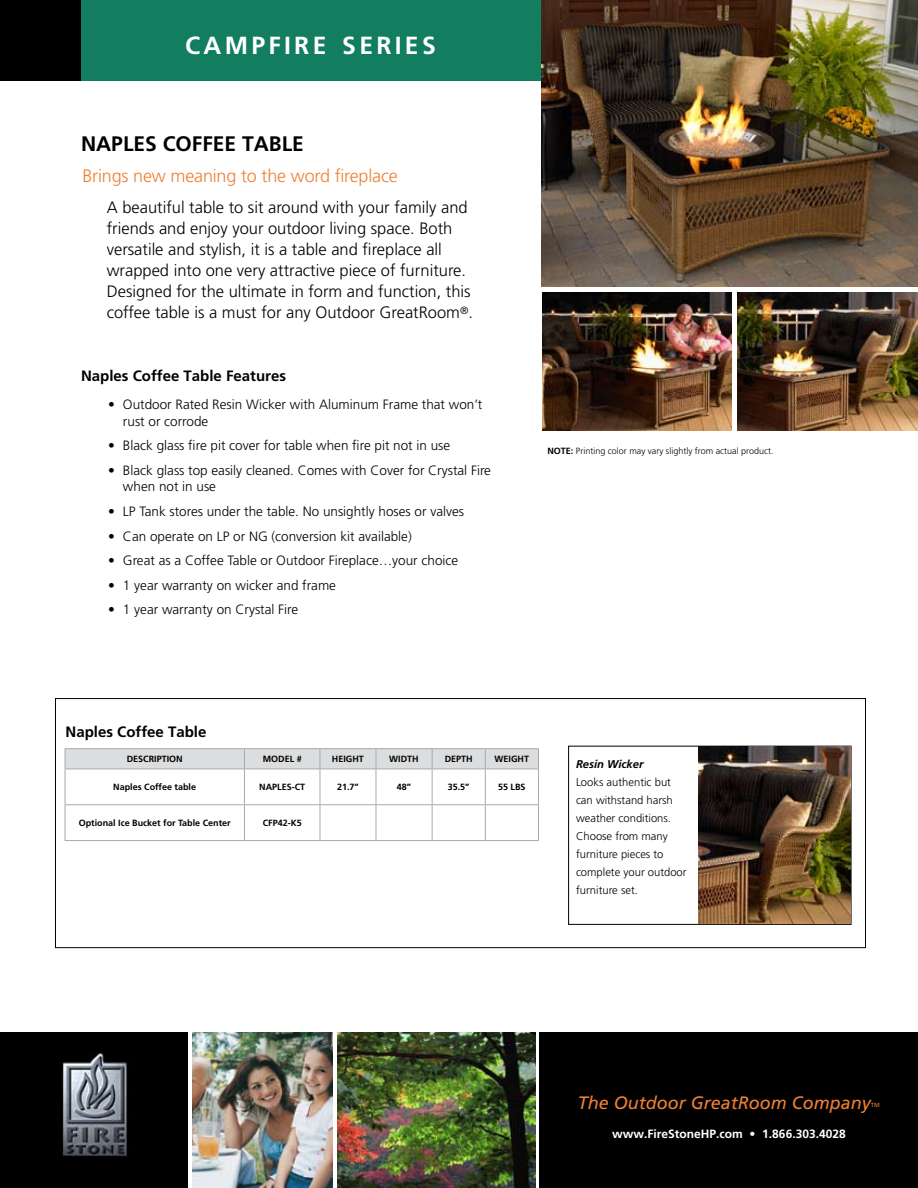
<style>
.page{position:relative;width:918px;height:1188px;background:#fff}
.page>*{position:absolute;margin:0;border:0;box-sizing:border-box;transform-origin:0 0}
.t1{font:700 24.75px "Frutiger";letter-spacing:.135em;color:#fff}
.t2{font:700 21px "Frutiger";color:#000}
.t3{font:300 18px "Frutiger";letter-spacing:-.01em;color:#ef8033}
.t4{font:italic 18px "Frutiger";color:#ef8033}
.t5{font:300 16.5px/21px "Frutiger";color:#000}
.t6{font:700 15px "Frutiger";color:#000}
.t7{font:300 13.5px/16.5px "Frutiger";color:#000}
.t8{font:700 12px "Frutiger";color:#fff}
.t9{font:300 11.25px/18px "Frutiger";color:#000}
.t10{font:italic 700 11.25px "Frutiger";color:#000}
.t11{font:700 9px "Frutiger";color:#000}
.t12{font:300 9px "Frutiger";color:#000}
.t13{font:6px "Frutiger";color:#ef8033}
.s1{font-weight:700}
</style>
<div class="page">
<div style="left:0;top:0;width:541px;height:81px;background:#127d5f"></div>
<div style="left:0;top:0;width:81px;height:81px;background:#000"></div>
<div style="left:539px;top:1033px;width:379px;height:155px;background:#000"></div>
<img style="left:338px;top:1033px;width:197px;height:155px">
<div style="left:0;top:1033px;width:188px;height:155px;background:#000"></div>
<img style="left:192px;top:1033px;width:141px;height:155px">
<img style="left:62px;top:1052px;width:65px;height:105px">
<img style="left:541px;top:0;width:377px;height:286px">
<div style="left:56px;top:699px;width:810px;height:249px;border:1px solid #000"></div>
<hr style="left:65px;top:748px;width:179px;height:1px;background:#a7a9ac">
<hr style="left:244px;top:748px;width:76px;height:1px;background:#a7a9ac">
<hr style="left:320px;top:748px;width:56px;height:1px;background:#a7a9ac">
<hr style="left:376px;top:748px;width:56px;height:1px;background:#a7a9ac">
<hr style="left:432px;top:748px;width:53px;height:1px;background:#a7a9ac">
<hr style="left:485px;top:748px;width:54px;height:1px;background:#a7a9ac">
<svg style="left:65px;top:749px;width:474px;height:91px"></svg>
<hr style="left:65px;top:769px;width:1px;height:35px;background:#a7a9ac">
<hr style="left:65px;top:805px;width:1px;height:35px;background:#a7a9ac">
<hr style="left:65px;top:769px;width:179px;height:1px;background:#a7a9ac">
<hr style="left:65px;top:804px;width:179px;height:1px;background:#a7a9ac">
<hr style="left:65px;top:840px;width:179px;height:1px;background:#a7a9ac">
<hr style="left:244px;top:769px;width:1px;height:35px;background:#a7a9ac">
<hr style="left:244px;top:805px;width:1px;height:35px;background:#a7a9ac">
<hr style="left:244px;top:769px;width:76px;height:1px;background:#a7a9ac">
<hr style="left:244px;top:804px;width:76px;height:1px;background:#a7a9ac">
<hr style="left:244px;top:840px;width:76px;height:1px;background:#a7a9ac">
<hr style="left:320px;top:769px;width:1px;height:35px;background:#a7a9ac">
<hr style="left:320px;top:805px;width:1px;height:35px;background:#a7a9ac">
<hr style="left:320px;top:769px;width:56px;height:1px;background:#a7a9ac">
<hr style="left:376px;top:769px;width:56px;height:1px;background:#a7a9ac">
<hr style="left:432px;top:769px;width:53px;height:1px;background:#a7a9ac">
<hr style="left:485px;top:769px;width:54px;height:1px;background:#a7a9ac">
<hr style="left:376px;top:769px;width:1px;height:35px;background:#a7a9ac">
<hr style="left:432px;top:769px;width:1px;height:35px;background:#a7a9ac">
<hr style="left:485px;top:769px;width:1px;height:35px;background:#a7a9ac">
<hr style="left:538px;top:769px;width:1px;height:35px;background:#a7a9ac">
<hr style="left:376px;top:805px;width:1px;height:35px;background:#a7a9ac">
<hr style="left:432px;top:805px;width:1px;height:35px;background:#a7a9ac">
<hr style="left:485px;top:805px;width:1px;height:35px;background:#a7a9ac">
<hr style="left:538px;top:805px;width:1px;height:35px;background:#a7a9ac">
<hr style="left:320px;top:804px;width:56px;height:1px;background:#a7a9ac">
<hr style="left:376px;top:804px;width:56px;height:1px;background:#a7a9ac">
<hr style="left:432px;top:804px;width:53px;height:1px;background:#a7a9ac">
<hr style="left:485px;top:804px;width:54px;height:1px;background:#a7a9ac">
<hr style="left:320px;top:840px;width:56px;height:1px;background:#a7a9ac">
<hr style="left:376px;top:840px;width:56px;height:1px;background:#a7a9ac">
<hr style="left:432px;top:840px;width:53px;height:1px;background:#a7a9ac">
<hr style="left:485px;top:840px;width:54px;height:1px;background:#a7a9ac">
<div style="left:568px;top:746px;width:283px;height:179px;border:1px solid #000"></div>
<img style="left:542px;top:292px;width:190px;height:138px">
<img style="left:738px;top:292px;width:180px;height:138px">
<img style="left:698px;top:746px;width:153px;height:178px">
<h1 class="t1" style="left:185px;top:31px;width:252px">CAMPFIRE SERIES</h1>
<h2 class="t2" style="left:81px;top:131px;width:224px">NAPLES COFFEE TABLE</h2>
<h3 class="t3" style="left:82px;top:166px;width:317px">Brings new meaning to the word fireplace</h3>
<p class="t5" style="left:107px;top:197px;width:368px">A beautiful table to sit around with your family and friends and enjoy your outdoor living space. Both versatile and stylish, it is a table and fireplace all wrapped into one very attractive piece of furniture.<br>Designed for the ultimate in form and function, this coffee table is a must for any Outdoor GreatRoom<sup>®</sup>.</p>
<p class="t6" style="left:81px;top:367px;width:207px">Naples Coffee Table Features</p>
<p class="t7" style="left:123px;top:396px;width:361px;text-indent:-15px">• Outdoor Rated Resin Wicker with Aluminum Frame that won’t rust or corrode</p>
<p class="t7" style="left:108px;top:438px;width:344px">• Black glass fire pit cover for table when fire pit not in use</p>
<p class="t7" style="left:123px;top:462px;width:370px;text-indent:-15px">• Black glass top easily cleaned. Comes with Cover for Crystal Fire when not in use</p>
<p class="t7" style="left:108px;top:503px;width:358px">• LP Tank stores under the table. No unsightly hoses or valves</p>
<p class="t7" style="left:108px;top:528px;width:305px">• Can operate on LP or NG (conversion kit available)</p>
<p class="t7" style="left:108px;top:552px;width:352px">• Great as a Coffee Table or Outdoor Fireplace…your choice</p>
<p class="t7" style="left:108px;top:577px;width:230px">• 1 year warranty on wicker and frame</p>
<p class="t7" style="left:108px;top:602px;width:192px">• 1 year warranty on Crystal Fire</p>
<p class="t12" style="left:547px;top:446px;width:228px"><span class="s1">NOTE:</span> Printing color may vary slightly from actual product.</p>
<p class="t6" style="left:66px;top:723px;width:142px">Naples Coffee Table</p>
<p class="t11" style="left:127px;top:754px;width:50px">Description</p>
<p class="t11" style="left:263px;top:754px;width:41px">MODEL #</p>
<p class="t11" style="left:332px;top:754px;width:34px">HEIGHT</p>
<p class="t11" style="left:389px;top:754px;width:31px">WIDTH</p>
<p class="t11" style="left:445px;top:754px;width:30px">DEPTH</p>
<p class="t11" style="left:495px;top:754px;width:36px">WEIGHT</p>
<p class="t11" style="left:113px;top:782px;width:84px">Naples Coffee table</p>
<p class="t11" style="left:259px;top:782px;width:48px">NAPLES-CT</p>
<p class="t11" style="left:337px;top:782px;width:23px">21.7”</p>
<p class="t11" style="left:397px;top:782px;width:16px">48”</p>
<p class="t11" style="left:448px;top:782px;width:23px">35.5”</p>
<p class="t11" style="left:498px;top:782px;width:29px">55 LBS</p>
<p class="t11" style="left:79px;top:818px;width:154px">Optional Ice Bucket for Table Center</p>
<p class="t11" style="left:263px;top:818px;width:41px">CFP42-K5</p>
<p class="t10" style="left:576px;top:757px;width:69px">Resin Wicker</p>
<p class="t9" style="left:576px;top:773px;width:112px">Looks authentic but can withstand harsh weather conditions.<br>Choose from many furniture pieces to complete your outdoor furniture set.</p>
<h3 class="t4" style="left:578px;top:1092px;width:295px">The Outdoor GreatRoom Company</h3>
<p class="t13" style="left:871px;top:1102px;width:11px">TM</p>
<p class="t8" style="left:612px;top:1127px;width:235px">www.FireStoneHP.com • 1.866.303.4028</p>
</div>
